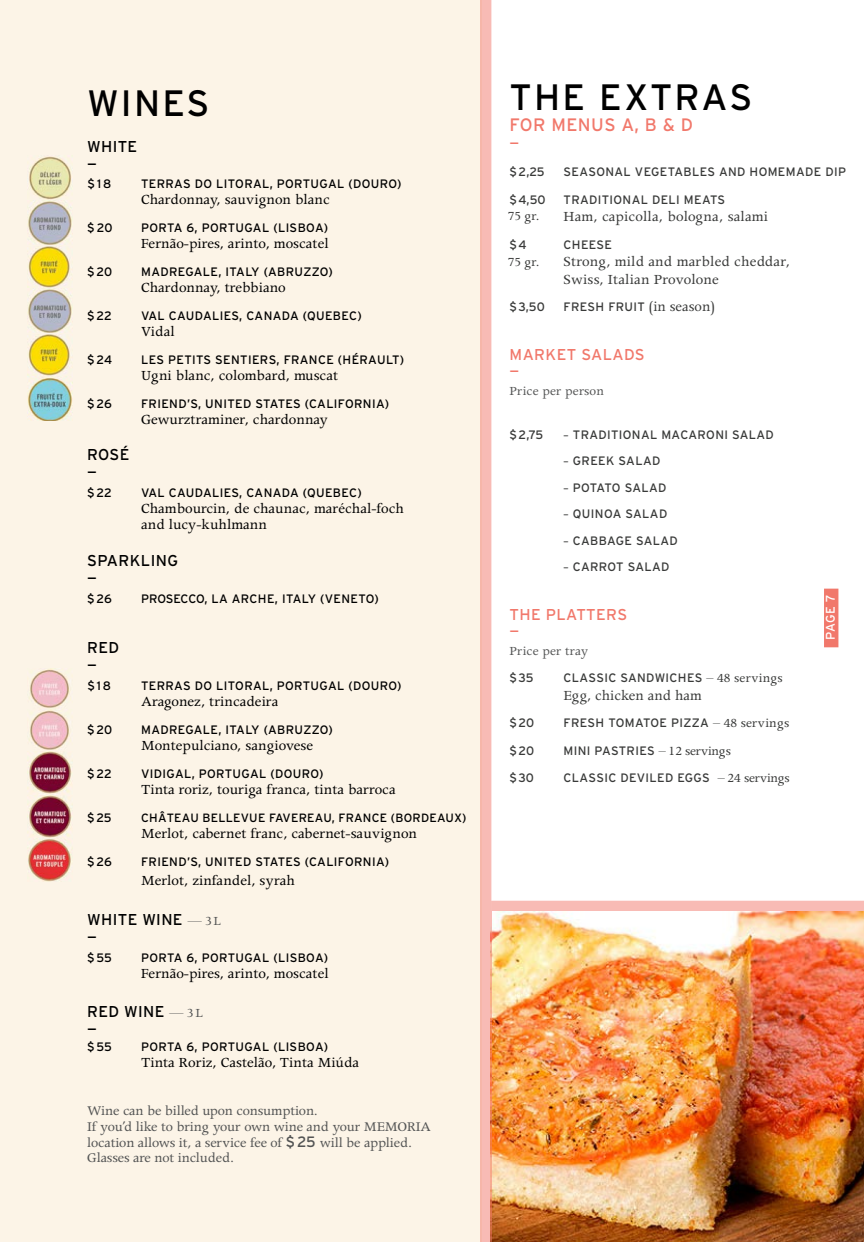
<style>
.page{position:relative;width:864px;height:1242px;background:#fff}
.page>*{position:absolute;margin:0;border:0;box-sizing:border-box;transform-origin:0 0}
.t1{font:36.6px "Interstate";letter-spacing:.06em;color:#000}
.t2{font:18px "Interstate";letter-spacing:.025em;color:#f1786b}
.t3{font:15.75px/15.8px "Apollo";color:#000}
.t4{font:15.75px/17.4px "Apollo";letter-spacing:.01em;color:#393a39}
.t5{font:15.75px/17.9px "Interstate";letter-spacing:.025em;color:#000}
.t6{font:15.75px/17.4px "Interstate";letter-spacing:.025em;color:#f1786b}
.t7{font:15px/15.8px "Apollo";letter-spacing:-.01em;color:#535454}
.t8{font:13.95px "Apollo";letter-spacing:.01em;color:#535454}
.t9{font:13.95px "Apollo";letter-spacing:-.01em;color:#393a39}
.t10{font:12.6px "Interstate";color:#fff}
.t11{font:12.15px "Interstate";letter-spacing:.03em;color:#000}
.t12{font:12.15px "Interstate";letter-spacing:.03em;color:#393a39}
.t13{font:12.15px "Interstate";letter-spacing:.005em;color:#000}
.t14{font:12.15px "Interstate";letter-spacing:.005em;color:#393a39}
.t15{font:12px "Interstate";letter-spacing:.02em;color:#000}
.s1{font-family:"Apollo";font-size:13.95px;color:#535454}
.s2{font-family:"Interstate"}
.s3{font-family:"Apollo";font-size:15.75px}
.s4{font-family:"Apollo";font-size:13.95px}
</style>
<div class="page">
<div style="left:0;top:0;width:481px;height:1242px;background:#fcf4e7"></div>
<svg style="left:492px;top:901px;width:372px;height:11px;background:#f8beb7"></svg>
<div style="left:824px;top:589px;width:14px;height:58px;background:#f1786b"></div>
<img style="left:492px;top:912px;width:372px;height:330px">
<hr style="left:481px;top:0;width:1px;height:1242px;background:#f6b6a9">
<svg style="left:482px;top:0;width:10px;height:1242px;background:#f7bbb4"></svg>
<img style="left:28px;top:156px;width:44px;height:265px">
<img style="left:28px;top:668px;width:44px;height:40px">
<img style="left:28px;top:710px;width:44px;height:172px">
<h1 class="t1" style="left:87px;top:81px;width:124px">WINES</h1>
<p class="t5" style="left:87px;top:138px;width:52px">WHITE —</p>
<p class="t11" style="left:87px;top:177px;width:25px">$18</p>
<p class="t11" style="left:141px;top:177px;width:262px">TERRAS DO LITORAL, PORTUGAL (DOURO)</p>
<p class="t3" style="left:141px;top:192px;width:190px">Chardonnay, sauvignon blanc</p>
<p class="t11" style="left:87px;top:221px;width:27px">$ 20</p>
<p class="t11" style="left:141px;top:221px;width:189px">PORTA 6, PORTUGAL (LISBOA)</p>
<p class="t3" style="left:141px;top:236px;width:189px">Fernão-pires, arinto, moscatel</p>
<p class="t11" style="left:87px;top:265px;width:27px">$ 20</p>
<p class="t11" style="left:141px;top:265px;width:193px">MADREGALE, ITALY (ABRUZZO)</p>
<p class="t3" style="left:141px;top:280px;width:146px">Chardonnay, trebbiano</p>
<p class="t11" style="left:87px;top:309px;width:26px">$ 22</p>
<p class="t11" style="left:141px;top:309px;width:222px">VAL CAUDALIES, CANADA (QUEBEC)</p>
<p class="t3" style="left:141px;top:324px;width:35px">Vidal</p>
<p class="t11" style="left:87px;top:353px;width:27px">$ 24</p>
<p class="t11" style="left:141px;top:353px;width:265px">LES PETITS SENTIERS, FRANCE (HÉRAULT)</p>
<p class="t3" style="left:141px;top:368px;width:199px">Ugni blanc, colombard, muscat</p>
<p class="t11" style="left:87px;top:397px;width:26px">$ 26</p>
<p class="t11" style="left:141px;top:397px;width:250px">FRIEND’S, UNITED STATES (CALIFORNIA)</p>
<p class="t3" style="left:141px;top:412px;width:189px">Gewurztraminer, chardonnay</p>
<p class="t5" style="left:87px;top:445px;width:44px">ROSÉ —</p>
<p class="t11" style="left:87px;top:486px;width:26px">$ 22</p>
<p class="t11" style="left:141px;top:486px;width:222px">VAL CAUDALIES, CANADA (QUEBEC)</p>
<p class="t3" style="left:141px;top:501px;width:264px">Chambourcin, de chaunac, maréchal-foch and lucy-kuhlmann</p>
<p class="t5" style="left:87px;top:551px;width:92px">SPARKLING —</p>
<p class="t11" style="left:87px;top:592px;width:26px">$ 26</p>
<p class="t13" style="left:141px;top:592px;width:239px">PROSECCO, LA ARCHE, ITALY (VENETO)</p>
<p class="t5" style="left:87px;top:638px;width:34px">RED —</p>
<p class="t11" style="left:87px;top:678px;width:25px">$ 18</p>
<p class="t11" style="left:141px;top:678px;width:262px">TERRAS DO LITORAL, PORTUGAL (DOURO)</p>
<p class="t3" style="left:141px;top:694px;width:139px">Aragonez, trincadeira</p>
<p class="t11" style="left:87px;top:722px;width:27px">$ 20</p>
<p class="t11" style="left:141px;top:722px;width:193px">MADREGALE, ITALY (ABRUZZO)</p>
<p class="t3" style="left:141px;top:738px;width:174px">Montepulciano, sangiovese</p>
<p class="t11" style="left:87px;top:766px;width:26px">$ 22</p>
<p class="t11" style="left:141px;top:766px;width:184px">VIDIGAL, PORTUGAL (DOURO)</p>
<p class="t3" style="left:141px;top:782px;width:256px">Tinta roriz, touriga franca, tinta barroca</p>
<p class="t11" style="left:87px;top:810px;width:26px">$ 25</p>
<p class="t15" style="left:141px;top:811px;width:327px">CHÂTEAU BELLEVUE FAVEREAU, FRANCE (BORDEAUX)</p>
<p class="t3" style="left:141px;top:826px;width:277px">Merlot, cabernet franc, cabernet-sauvignon</p>
<p class="t11" style="left:87px;top:854px;width:26px">$ 26</p>
<p class="t11" style="left:141px;top:854px;width:250px">FRIEND’S, UNITED STATES (CALIFORNIA)</p>
<p class="t3" style="left:141px;top:873px;width:156px">Merlot, zinfandel, syrah</p>
<p class="t5" style="left:87px;top:910px;width:136px">WHITE WINE <span class="s1">— 3 L </span>—</p>
<p class="t11" style="left:87px;top:950px;width:26px">$ 55</p>
<p class="t11" style="left:141px;top:950px;width:189px">PORTA 6, PORTUGAL (LISBOA)</p>
<p class="t3" style="left:141px;top:966px;width:189px">Fernão-pires, arinto, moscatel</p>
<p class="t5" style="left:87px;top:1003px;width:117px">RED WINE <span class="s1">— 3 L </span>—</p>
<p class="t11" style="left:87px;top:1039px;width:26px">$ 55</p>
<p class="t11" style="left:141px;top:1039px;width:189px">PORTA 6, PORTUGAL (LISBOA)</p>
<p class="t3" style="left:141px;top:1055px;width:220px">Tinta Roriz, Castelão, Tinta Miúda</p>
<p class="t7" style="left:87px;top:1103px;width:345px">Wine can be billed upon consumption.<br>If you’d like to bring your own wine and your MEMORIA location allows it, a service fee of <span class="s2">$ 25</span> will be applied.<br>Glasses are not included.</p>
<h1 class="t1" style="left:510px;top:75px;width:244px">THE EXTRAS</h1>
<h2 class="t2" style="left:510px;top:114px;width:185px">FOR MENUS A, B &amp; D</h2>
<p class="t6" style="left:510px;top:134px;width:11px">—</p>
<p class="t12" style="left:510px;top:165px;width:37px">$ 2,25</p>
<p class="t12" style="left:564px;top:165px;width:284px">SEASONAL VEGETABLES AND HOMEMADE DIP</p>
<p class="t12" style="left:510px;top:192px;width:38px">$ 4,50</p>
<p class="t12" style="left:564px;top:192px;width:163px">TRADITIONAL DELI MEATS</p>
<p class="t4" style="left:564px;top:208px;width:206px">Ham, capicolla, bologna, salami</p>
<p class="t12" style="left:510px;top:237px;width:19px">$ 4</p>
<p class="t12" style="left:564px;top:237px;width:50px">CHEESE</p>
<p class="t4" style="left:564px;top:253px;width:228px">Strong, mild and marbled cheddar,<br>Swiss, Italian Provolone</p>
<p class="t12" style="left:510px;top:300px;width:37px">$ 3,50</p>
<p class="t12" style="left:564px;top:300px;width:152px">FRESH FRUIT <span class="s3">(in season)</span></p>
<p class="t6" style="left:510px;top:345px;width:137px">MARKET SALADS —</p>
<p class="t8" style="left:510px;top:383px;width:96px">Price per person</p>
<p class="t12" style="left:510px;top:427px;width:35px">$ 2,75</p>
<p class="t12" style="left:564px;top:427px;width:212px"><span class="s3">-</span> TRADITIONAL MACARONI SALAD</p>
<p class="t12" style="left:564px;top:454px;width:98px"><span class="s3">-</span> GREEK SALAD</p>
<p class="t14" style="left:564px;top:480px;width:104px"><span class="s3">-</span> POTATO SALAD</p>
<p class="t12" style="left:564px;top:507px;width:105px"><span class="s3">-</span> QUINOA SALAD</p>
<p class="t12" style="left:564px;top:533px;width:116px"><span class="s3">-</span> CABBAGE SALAD</p>
<p class="t12" style="left:564px;top:560px;width:107px"><span class="s3">-</span> CARROT SALAD</p>
<p class="t6" style="left:510px;top:606px;width:119px">THE PLATTERS —</p>
<p class="t8" style="left:510px;top:643px;width:80px">Price per tray</p>
<p class="t12" style="left:510px;top:671px;width:25px">$ 35</p>
<p class="t12" style="left:564px;top:671px;width:221px">CLASSIC SANDWICHES <span class="s4">– 48 servings</span></p>
<p class="t4" style="left:564px;top:687px;width:139px">Egg, chicken and ham</p>
<p class="t12" style="left:510px;top:716px;width:26px">$ 20</p>
<p class="t12" style="left:564px;top:716px;width:227px">FRESH TOMATOE PIZZA <span class="s4">– 48 servings</span></p>
<p class="t12" style="left:510px;top:743px;width:26px">$ 20</p>
<p class="t12" style="left:564px;top:743px;width:169px">MINI PASTRIES <span class="s4">– 12 servings</span></p>
<p class="t12" style="left:510px;top:771px;width:26px">$ 30</p>
<p class="t12" style="left:564px;top:771px;width:228px">CLASSIC DEVILED EGGS <span class="s4">– 24 servings</span></p>
<p class="t9" style="left:508px;top:209px;width:33px">75 gr.</p>
<p class="t9" style="left:508px;top:255px;width:33px">75 gr.</p>
<p class="t10" style="left:823px;top:640px;width:47px;rotate:-90deg">PAGE 7</p>
</div>
